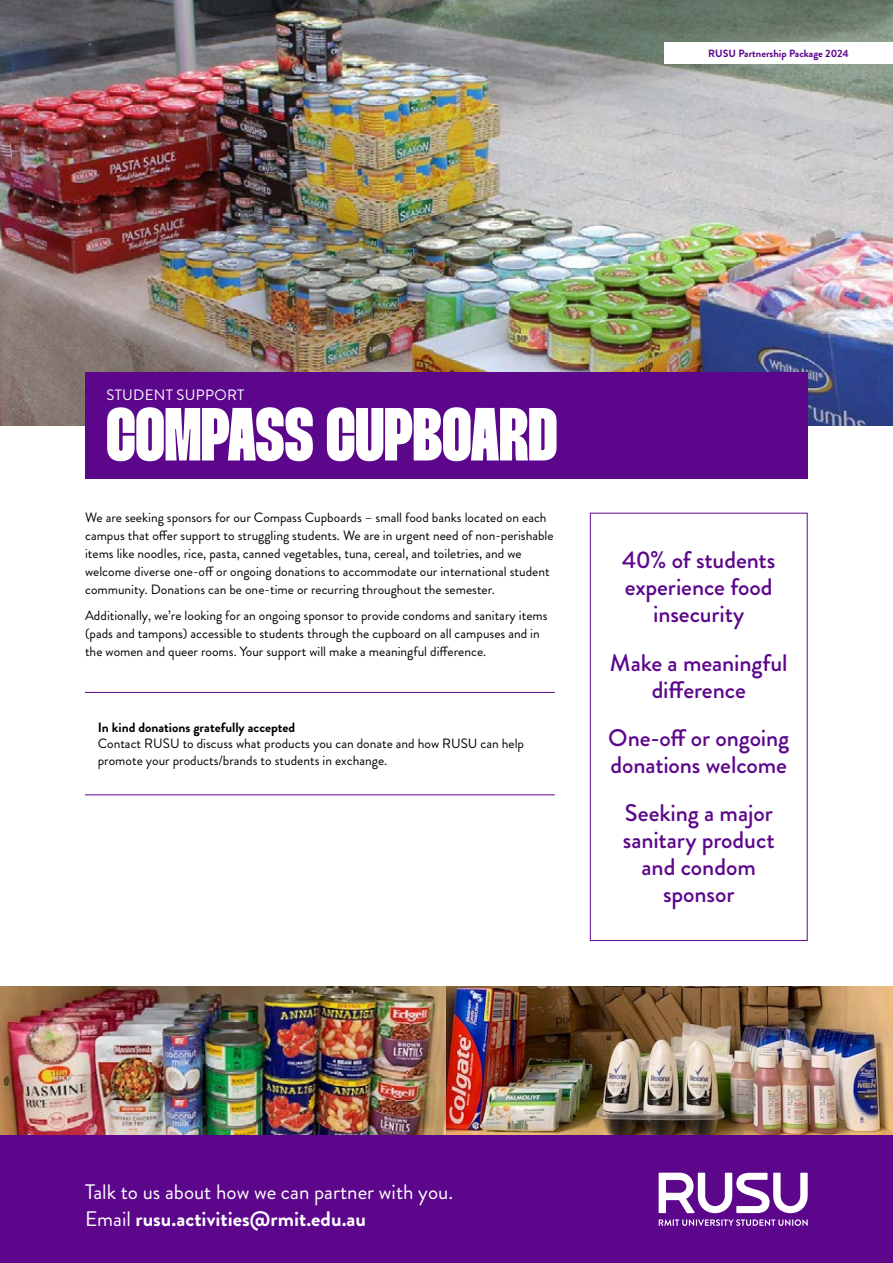
<style>
.page{position:relative;width:893px;height:1263px;background:#fff}
.page>*{position:absolute;margin:0;border:0;box-sizing:border-box;transform-origin:0 0}
.t1{font:75px "Thunder Extra Bold LC";color:#fff}
.t2{font:500 24px/27px "Brandon Grotesque";letter-spacing:-.005em;color:#5c068c;text-align:center}
.t3{font:21px/26.7px "Brandon Grotesque";color:#fff}
.t4{font:15px "Brandon Grotesque";letter-spacing:.02em;color:#fff}
.t5{font:13.5px/18px "Brandon Grotesque";color:#000}
.t6{font:700 13.5px "Brandon Grotesque";color:#000}
.t7{font:700 10.5px "Brandon Grotesque";color:#5c068c}
.s1{font-weight:700}
</style>
<div class="page">
<img style="left:0;top:0;width:893px;height:425px">
<img style="left:0;top:986px;width:446px;height:149px">
<img style="left:446px;top:986px;width:447px;height:149px">
<hr style="left:85px;top:692px;width:470px;height:1px;background:#5c068c">
<hr style="left:85px;top:794px;width:470px;height:1px;background:#5c068c">
<div style="left:85px;top:372px;width:723px;height:106px;background:#5c068c"></div>
<div style="left:0;top:1135px;width:893px;height:128px;background:#5c068c"></div>
<svg style="left:659px;top:1219px;width:149px;height:7px"></svg>
<svg style="left:659px;top:1173px;width:149px;height:40px"></svg>
<div style="left:590px;top:513px;width:217px;height:428px;border:1px solid #5c068c"></div>
<div style="left:664px;top:43px;width:229px;height:21px;background:#fff"></div>
<p class="t7" style="left:708px;top:46px;width:142px">RUSU Partnership Package 2024</p>
<p class="t4" style="left:106px;top:385px;width:140px">STUDENT SUPPORT</p>
<h1 class="t1" style="left:106px;top:393px;width:453px">COMPASS CUPBOARD</h1>
<p class="t5" style="left:85px;top:508px;width:470px">We are seeking sponsors for our Compass Cupboards – small food banks located on each campus that offer support to struggling students. We are in urgent need of non-perishable items like noodles, rice, pasta, canned vegetables, tuna, cereal, and toiletries, and we welcome diverse one-off or ongoing donations to accommodate our international student community. Donations can be one-time or recurring throughout the semester.</p>
<p class="t5" style="left:85px;top:607px;width:464px">Additionally, we’re looking for an ongoing sponsor to provide condoms and sanitary items (pads and tampons) accessible to students through the cupboard on all campuses and in the women and queer rooms. Your support will make a meaningful difference.</p>
<p class="t6" style="left:98px;top:718px;width:199px">In kind donations gratefully accepted</p>
<p class="t5" style="left:98px;top:736px;width:428px;line-height:16.5px">Contact RUSU to discuss what products you can donate and how RUSU can help promote your products/brands to students in exchange.</p>
<h2 class="t2" style="left:622px;top:547px;width:155px">40% of students experience food insecurity</h2>
<h2 class="t2" style="left:610px;top:649px;width:179px">Make a meaningful difference</h2>
<h2 class="t2" style="left:608px;top:724px;width:182px;text-align:left">One-off or ongoing donations welcome</h2>
<h2 class="t2" style="left:623px;top:800px;width:153px">Seeking a major sanitary product and condom sponsor</h2>
<h3 class="t3" style="left:85px;top:1179px;width:370px">Talk to us about how we can partner with you.<br>Email <span class="s1">rusu.activities@rmit.edu.au</span></h3>
</div>
